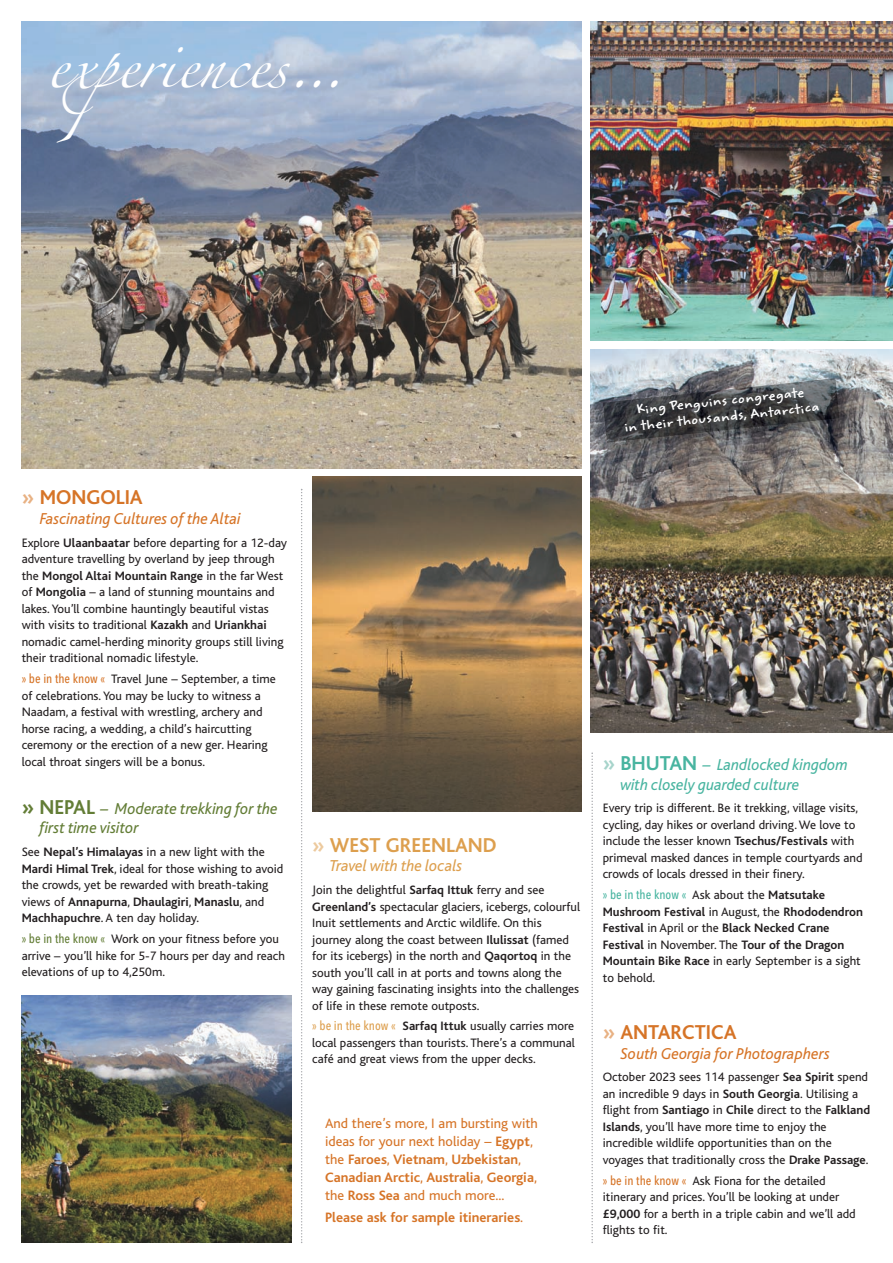
<style>
.page{position:relative;width:893px;height:1263px;background:#fff}
.page>*{position:absolute;margin:0;border:0;box-sizing:border-box;transform-origin:0 0}
.t1{font:43.5px "Zapfino";letter-spacing:-.01em;color:#fff}
.t2{font:700 21px "Bliss";color:#d67427}
.t3{font:700 21px "Bliss";color:#dd9f4e}
.t4{font:italic 16.5px "Bliss";color:#d67427}
.t5{font:italic 16.5px/19.5px "Bliss";color:#48b4a0}
.t6{font:italic 16.5px/19.5px "Bliss";color:#637d36}
.t7{font:italic 16.5px "Bliss";color:#dd9f4e}
.t8{font:14.25px/18px "Bliss";color:#d67427}
.t9{font:700 14.25px "Bliss";color:#d67427}
.t10{font:12.75px/16.5px "Bliss";color:#231f20}
.t11{font:700 12.75px/16.5px "Bliss";color:#231f20}
.t12{font:700 12.75px/16.2px "Weber Hand ITC Std";color:#fff;text-align:center}
.t13{font:500 12.75px "Avenir Next Condensed";color:#48b4a0}
.s1{color:#e8b183}
.s2{font-weight:700}
.s3{font-family:"Avenir Next Condensed";font-weight:500;color:#d67427}
.s4{font-weight:700;font-style:normal;font-size:21px}
.s5{font-family:"Avenir Next Condensed";font-weight:500;color:#637d36}
.s6{color:#edca9e}
.s7{font-family:"Avenir Next Condensed";font-weight:500;color:#dd9f4e}
.s8{font-weight:400}
.s9{font-weight:700;font-style:normal;font-size:21px;color:#a7d4cb}
.s10{font-family:"Bliss";font-weight:400;color:#231f20}
.s11{font-family:"Bliss";font-weight:700;color:#231f20}
</style>
<div class="page">
<img style="left:22px;top:22px;width:560px;height:446px">
<img style="left:22px;top:995px;width:269px;height:247px">
<img style="left:312px;top:477px;width:270px;height:334px">
<img style="left:590px;top:349px;width:303px;height:383px">
<img style="left:590px;top:22px;width:303px;height:319px">
<svg style="left:301px;top:489px;width:1px;height:754px"></svg>
<svg style="left:591px;top:752px;width:2px;height:491px"></svg>
<img style="left:592px;top:358px;width:271px;height:118px">
<img style="left:603px;top:378px;width:237px;height:65px">
<h1 class="t1" style="left:47px;top:46px;width:300px">experiences...</h1>
<h2 class="t2" style="left:22px;top:490px;width:123px"><span class="s1">»</span> MONGOLIA</h2>
<p class="t4" style="left:40px;top:513px;width:202px">Fascinating Cultures of the Altai</p>
<p class="t10" style="left:22px;top:536px;width:267px">Explore <span class="s2">Ulaanbaatar</span> before departing for a 12-day adventure travelling by overland by jeep through the <span class="s2">Mongol Altai Mountain Range</span> in the far West of <span class="s2">Mongolia</span> – a land of stunning mountains and lakes. You’ll combine hauntingly beautiful vistas with visits to traditional <span class="s2">Kazakh</span> and <span class="s2">Uriankhai </span>nomadic camel-herding minority groups still living their traditional nomadic lifestyle.</p>
<p class="t10" style="left:22px;top:672px;width:256px"><span class="s3">» be in the know «</span> Travel June – September, a time of celebrations. You may be lucky to witness a Naadam, a festival with wrestling, archery and horse racing, a wedding, a child’s haircutting ceremony or the erection of a new ger. Hearing local throat singers will be a bonus.</p>
<p class="t6" style="left:39px;top:800px;width:240px;text-indent:-18px"><span class="s4">» NEPAL</span> – Moderate trekking for the first time visitor</p>
<p class="t10" style="left:22px;top:845px;width:263px">See <span class="s2">Nepal’s Himalayas</span> in a new light with the <span class="s2">Mardi Himal Trek</span>, ideal for those wishing to avoid the crowds, yet be rewarded with breath-taking views of <span class="s2">Annapurna</span>, <span class="s2">Dhaulagiri</span>, <span class="s2">Manaslu</span>, and <span class="s2">Machhapuchre</span>. A ten day holiday.</p>
<p class="t10" style="left:22px;top:932px;width:265px"><span class="s5">» be in the know «</span> Work on your fitness before you arrive – you’ll hike for 5-7 hours per day and reach elevations of up to 4,250m.</p>
<p class="t12" style="left:622px;top:405px;width:198px;rotate:-6deg">King Penguins congregate<br>in their thousands, Antarctica</p>
<h2 class="t3" style="left:312px;top:838px;width:186px"><span class="s6">»</span> WEST GREENLAND</h2>
<p class="t7" style="left:330px;top:860px;width:134px">Travel with the locals</p>
<p class="t10" style="left:312px;top:883px;width:269px">Join the delightful <span class="s2">Sarfaq Ittuk</span> ferry and see <span class="s2">Greenland’s</span> spectacular glaciers, icebergs, colourful Inuit settlements and Arctic wildlife. On this journey along the coast between <span class="s2">Ilulissat</span> (famed for its icebergs) in the north and <span class="s2">Qaqortoq</span> in the south you’ll call in at ports and towns along the way gaining fascinating insights into the challenges of life in these remote outposts.</p>
<p class="t10" style="left:312px;top:1019px;width:264px;text-align:justify"><span class="s7">» be in the know «</span> <span class="s2">Sarfaq Ittuk</span> usually carries more local passengers than tourists. There’s a communal café and great views from the upper decks.</p>
<p class="t8" style="left:325px;top:1115px;width:214px">And there’s more, I am bursting with ideas for your next holiday – <span class="s2">Egypt</span>, the <span class="s2">Faroes</span>, <span class="s2">Vietnam</span>, <span class="s2">Uzbekistan</span>, <span class="s2">Canadian Arctic</span>, <span class="s2">Australia</span>, <span class="s2">Georgia</span>, the <span class="s2">Ross Sea</span> and much more...</p>
<p class="t9" style="left:325px;top:1212px;width:200px">Please ask for sample itineraries<span class="s8">.</span></p>
<p class="t5" style="left:620px;top:757px;width:229px;text-indent:-18px"><span class="s9">»</span> <span class="s4">BHUTAN</span> – Landlocked kingdom with closely guarded culture</p>
<p class="t10" style="left:603px;top:801px;width:261px">Every trip is different. Be it trekking, village visits, cycling, day hikes or overland driving. We love to include the lesser known <span class="s2">Tsechus/Festivals</span> with primeval masked dances in temple courtyards and crowds of locals dressed in their finery.</p>
<p class="t13" style="left:603px;top:887px;width:224px">» be in the know « <span class="s10">Ask about the</span> <span class="s11">Matsutake</span></p>
<p class="t11" style="left:603px;top:905px;width:262px">Mushroom Festival <span class="s8">in August, the</span> Rhododendron Festival <span class="s8">in April or the</span> Black Necked Crane Festival <span class="s8">in November. The</span> Tour of the Dragon Mountain Bike Race <span class="s8">in early September is a sight to behold.</span></p>
<h2 class="t2" style="left:603px;top:1025px;width:136px"><span class="s1">»</span> ANTARCTICA</h2>
<p class="t4" style="left:620px;top:1047px;width:211px">South Georgia for Photographers</p>
<p class="t10" style="left:603px;top:1070px;width:269px">October 2023 sees 114 passenger <span class="s2">Sea Spirit</span> spend an incredible 9 days in <span class="s2">South Georgia</span>. Utilising a flight from <span class="s2">Santiago</span> in <span class="s2">Chile</span> direct to the <span class="s2">Falkland Islands</span>, you’ll have more time to enjoy the incredible wildlife opportunities than on the voyages that traditionally cross the <span class="s2">Drake Passage</span>.</p>
<p class="t10" style="left:603px;top:1173px;width:254px"><span class="s3">» be in the know «</span> Ask Fiona for the detailed itinerary and prices. You’ll be looking at under <span class="s2">£9,000</span> for a berth in a triple cabin and we’ll add flights to fit.</p>
</div>
